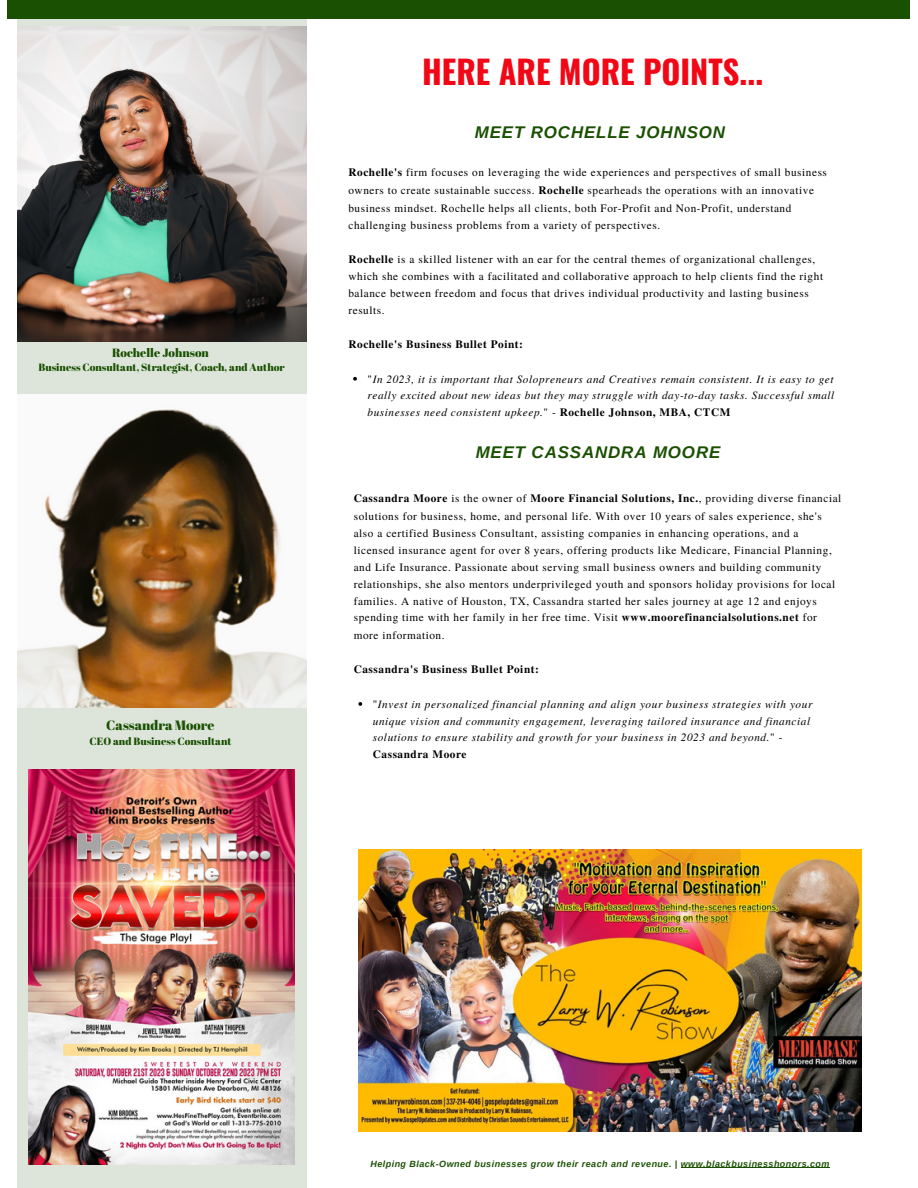
<style>
.page{position:relative;width:918px;height:1188px;background:#fff}
.page>*{position:absolute;margin:0;border:0;box-sizing:border-box;transform-origin:0 0}
.t1{font:700 32.4px "Oswald";color:#f10715}
.t2{font:italic 700 16.95px "Arimo";letter-spacing:.05em;color:#1a5002}
.t3{font:13.5px "Abril Fatface";color:#1a5002}
.t4{font:12px "Abril Fatface";color:#1a5002}
.t5{font:11.25px/17.1px "Te X Gyre Termes";letter-spacing:.05em;color:#000}
.t6{font:italic 11.25px/17px "Te X Gyre Termes";letter-spacing:.05em;color:#000;text-align:justify}
.t7{font:700 11.25px "Te X Gyre Termes";letter-spacing:.05em;color:#000}
.t8{font:10.5px "Abril Fatface";color:#1a5002}
.t9{font:italic 700 9px "Arimo";letter-spacing:.05em;color:#1a5002}
.s1{font-weight:700}
.s2{font-style:normal}
.s3{font-weight:700;font-style:normal}
</style>
<div class="page">
<div style="left:17px;top:18px;width:289px;height:1170px;background:#dde5da"></div>
<img style="left:17px;top:26px;width:289px;height:315px">
<div style="left:8px;top:0;width:902px;height:19px;background:#1a5002"></div>
<img style="left:17px;top:394px;width:289px;height:314px">
<img style="left:29px;top:769px;width:265px;height:395px">
<img style="left:358px;top:849px;width:503px;height:283px">
<hr style="left:688px;top:1168px;width:142px;height:1px;background:#1a5002">
<svg style="left:353px;top:377px;width:4px;height:4px"></svg>
<svg style="left:358px;top:702px;width:4px;height:4px"></svg>
<p class="t4" style="left:112px;top:344px;width:98px">Rochelle Johnson</p>
<p class="t8" style="left:38px;top:359px;width:248px">Business Consultant, Strategist, Coach, and Author</p>
<p class="t3" style="left:106px;top:715px;width:110px">Cassandra Moore</p>
<p class="t8" style="left:90px;top:734px;width:144px">CEO and Business Consultant</p>
<p class="t1" style="left:422px;top:46px;width:343px">HERE ARE MORE POINTS...</p>
<p class="t2" style="left:475px;top:123px;width:252px">MEET ROCHELLE JOHNSON</p>
<p class="t5" style="left:348px;top:163px;width:480px;line-height:17.5px"><span class="s1">Rochelle's</span> firm focuses on leveraging the wide experiences and perspectives of small business owners to create sustainable success. <span class="s1">Rochelle</span> spearheads the operations with an innovative business mindset. Rochelle helps all clients, both For-Profit and Non-Profit, understand challenging business problems from a variety of perspectives.</p>
<p class="t5" style="left:348px;top:250px;width:476px"><span class="s1">Rochelle</span> is a skilled listener with an ear for the central themes of organizational challenges, which she combines with a facilitated and collaborative approach to help clients find the right balance between freedom and focus that drives individual productivity and lasting business results.</p>
<p class="t7" style="left:348px;top:335px;width:176px">Rochelle's Business Bullet Point:</p>
<p class="t6" style="left:368px;top:370px;width:468px"><span class="s2">"</span>In 2023, it is important that Solopreneurs and Creatives remain consistent. It is easy to get really excited about new ideas but they may struggle with day-to-day tasks. Successful small businesses need consistent upkeep.<span class="s2">" -</span> <span class="s3">Rochelle Johnson, MBA, CTCM</span></p>
<p class="t2" style="left:476px;top:443px;width:246px">MEET CASSANDRA MOORE</p>
<p class="t5" style="left:354px;top:489px;width:489px"><span class="s1">Cassandra Moore</span> is the owner of <span class="s1">Moore Financial Solutions, Inc.</span>, providing diverse financial solutions for business, home, and personal life. With over 10 years of sales experience, she's also a certified Business Consultant, assisting companies in enhancing operations, and a licensed insurance agent for over 8 years, offering products like Medicare, Financial Planning, and Life Insurance. Passionate about serving small business owners and building community relationships, she also mentors underprivileged youth and sponsors holiday provisions for local families. A native of Houston, TX, Cassandra started her sales journey at age 12 and enjoys spending time with her family in her free time. Visit <span class="s1">www.moorefinancialsolutions.net</span> for more information.</p>
<p class="t7" style="left:354px;top:660px;width:187px">Cassandra's Business Bullet Point:</p>
<p class="t6" style="left:373px;top:695px;width:441px;text-align:left"><span class="s2">"</span>Invest in personalized financial planning and align your business strategies with your unique vision and community engagement, leveraging tailored insurance and financial solutions to ensure stability and growth for your business in 2023 and beyond.<span class="s2">" - </span><span class="s3">Cassandra Moore</span></p>
<p class="t9" style="left:370px;top:1159px;width:461px">Helping Black-Owned businesses grow their reach and revenue. | www.blackbusinesshonors.com</p>
</div>
